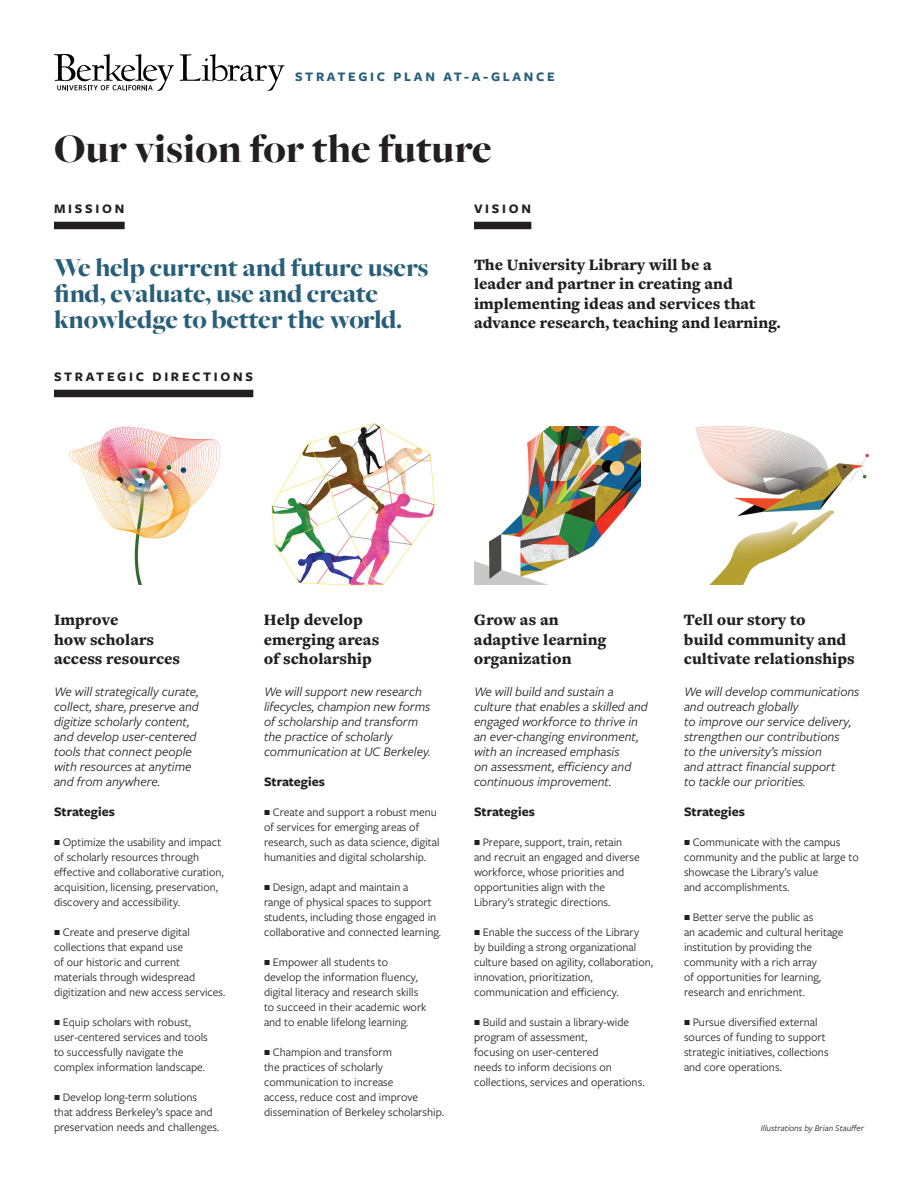
<style>
.page{position:relative;width:918px;height:1188px;background:#fff}
.page>*{position:absolute;margin:0;border:0;box-sizing:border-box;transform-origin:0 0}
.t1{font:900 42px "Freight Big Pro";color:#231f20}
.t2{font:900 27px/26.1px "Freight Big Pro";letter-spacing:-.01em;color:#275e79}
.t3{font:900 16.5px/19.5px "Freight Text Pro";color:#231f20}
.t4{font:italic 13.5px/15px "Freight Sans Pro";color:#231f20}
.t5{font:700 13.5px "Freight Sans Pro";color:#231f20}
.t6{font:700 13.5px "Freight Sans Pro";letter-spacing:.2em;color:#231f20}
.t7{font:700 13.5px "Freight Sans Pro";letter-spacing:.2em;color:#275e79}
.t8{font:12px/15px "Freight Sans Pro";color:#231f20}
.t9{font:italic 9px "Freight Sans Pro";color:#231f20}
.s1{font-family:"Freight Text Pro";font-weight:500;font-style:italic}
</style>
<div class="page">
<svg style="left:54px;top:54px;width:120px;height:37px"></svg>
<svg style="left:180px;top:54px;width:104px;height:37px"></svg>
<div style="left:54px;top:222px;width:71px;height:7px;background:#231f20"></div>
<div style="left:54px;top:390px;width:199px;height:7px;background:#231f20"></div>
<div style="left:474px;top:222px;width:57px;height:7px;background:#231f20"></div>
<img style="left:271px;top:423px;width:164px;height:163px">
<img style="left:69px;top:426px;width:152px;height:159px">
<img style="left:474px;top:426px;width:167px;height:159px">
<img style="left:695px;top:426px;width:174px;height:159px">
<p class="t7" style="left:295px;top:67px;width:261px">STRATEGIC PLAN AT-A-GLANCE</p>
<h1 class="t1" style="left:54px;top:121px;width:439px">Our vision for the future</h1>
<p class="t6" style="left:54px;top:199px;width:72px">MISSION</p>
<h2 class="t2" style="left:54px;top:254px;width:376px">We help current and future users find, evaluate, use and create knowledge to better the world.</h2>
<p class="t6" style="left:54px;top:367px;width:201px">STRATEGIC DIRECTIONS</p>
<p class="t5" style="left:474px;top:199px;width:59px">VISION</p>
<h3 class="t3" style="left:474px;top:254px;width:308px">The University Library will be a<br>leader and partner in creating and implementing ideas and services that advance research, teaching and learning.</h3>
<h3 class="t3" style="left:54px;top:610px;width:128px">Improve<br>how scholars access resources</h3>
<h3 class="t3" style="left:264px;top:610px;width:117px">Help develop emerging areas of scholarship</h3>
<h3 class="t3" style="left:474px;top:610px;width:134px">Grow as an adaptive learning organization</h3>
<h3 class="t3" style="left:684px;top:610px;width:172px">Tell our story to<br>build community and cultivate relationships</h3>
<p class="t4" style="left:54px;top:684px;width:146px">We will strategically curate, collect, share, preserve and digitize scholarly content, and develop user-centered tools that connect people with resources at anytime and from anywhere.</p>
<p class="t5" style="left:54px;top:802px;width:62px">Strategies</p>
<p class="t8" style="left:54px;top:834px;width:171px"><span class="s1">P</span> Optimize the usability and impact of scholarly resources through effective and collaborative curation, acquisition, licensing, preservation, discovery and accessibility.</p>
<p class="t8" style="left:54px;top:924px;width:173px"><span class="s1">P</span> Create and preserve digital collections that expand use<br>of our historic and current materials through widespread digitization and new access services.</p>
<p class="t8" style="left:54px;top:1014px;width:155px"><span class="s1">P</span> Equip scholars with robust, user-centered services and tools to successfully navigate the complex information landscape.</p>
<p class="t8" style="left:54px;top:1089px;width:167px"><span class="s1">P</span> Develop long-term solutions that address Berkeley’s space and preservation needs and challenges.</p>
<p class="t4" style="left:264px;top:684px;width:168px">We will support new research lifecycles, champion new forms of scholarship and transform the practice of scholarly communication at UC Berkeley.</p>
<p class="t5" style="left:264px;top:772px;width:62px">Strategies</p>
<p class="t8" style="left:264px;top:804px;width:177px"><span class="s1">P</span> Create and support a robust menu of services for emerging areas of research, such as data science, digital humanities and digital scholarship.</p>
<p class="t8" style="left:264px;top:879px;width:179px"><span class="s1">P</span> Design, adapt and maintain a<br>range of physical spaces to support students, including those engaged in collaborative and connected learning.</p>
<p class="t8" style="left:264px;top:954px;width:164px"><span class="s1">P</span> Empower all students to develop the information fluency, digital literacy and research skills to succeed in their academic work and to enable lifelong learning.</p>
<p class="t8" style="left:264px;top:1044px;width:181px"><span class="s1">P</span> Champion and transform<br>the practices of scholarly communication to increase<br>access, reduce cost and improve dissemination of Berkeley scholarship.</p>
<p class="t4" style="left:474px;top:684px;width:175px">We will build and sustain a culture that enables a skilled and engaged workforce to thrive in an ever-changing environment, with an increased emphasis<br>on assessment, efficiency and continuous improvement.</p>
<p class="t5" style="left:474px;top:802px;width:62px">Strategies</p>
<p class="t8" style="left:474px;top:834px;width:167px"><span class="s1">P</span> Prepare, support, train, retain and recruit an engaged and diverse workforce, whose priorities and opportunities align with the Library’s strategic directions.</p>
<p class="t8" style="left:474px;top:924px;width:181px"><span class="s1">P</span> Enable the success of the Library by building a strong organizational culture based on agility, collaboration, innovation, prioritization, communication and efficiency.</p>
<p class="t8" style="left:474px;top:1014px;width:172px"><span class="s1">P</span> Build and sustain a library-wide program of assessment,<br>focusing on user-centered<br>needs to inform decisions on collections, services and operations.</p>
<p class="t4" style="left:684px;top:684px;width:177px">We will develop communications and outreach globally<br>to improve our service delivery, strengthen our contributions<br>to the university’s mission<br>and attract financial support<br>to tackle our priorities.</p>
<p class="t5" style="left:684px;top:802px;width:62px">Strategies</p>
<p class="t8" style="left:684px;top:834px;width:176px"><span class="s1">P</span> Communicate with the campus community and the public at large to showcase the Library’s value<br>and accomplishments.</p>
<p class="t8" style="left:684px;top:909px;width:161px"><span class="s1">P</span> Better serve the public as<br>an academic and cultural heritage institution by providing the community with a rich array<br>of opportunities for learning, research and enrichment.</p>
<p class="t8" style="left:684px;top:1014px;width:146px"><span class="s1">P</span> Pursue diversified external sources of funding to support strategic initiatives, collections and core operations.</p>
<p class="t9" style="left:761px;top:1122px;width:105px">Illustrations by Brian Stauffer</p>
</div>
